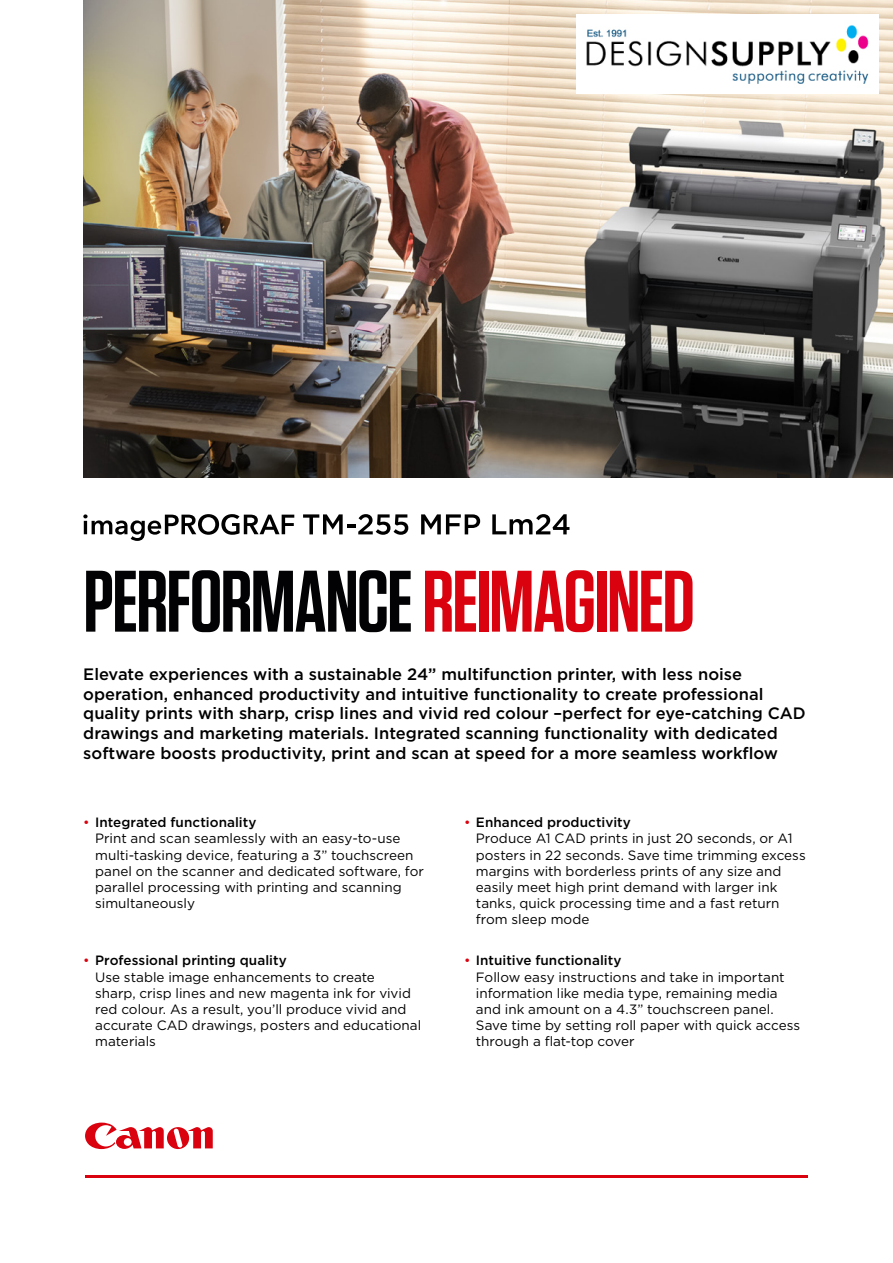
<style>
.page{position:relative;width:893px;height:1263px;background:#fff}
.page>*{position:absolute;margin:0;border:0;box-sizing:border-box;transform-origin:0 0}
.t1{font:600 87px "Tungsten";letter-spacing:-.02em;color:#020103}
.t2{font:500 16.5px/19.8px "Gotham";color:#000}
.t3{font:13.5px/16.2px "Gotham";color:#000}
.s1{color:#da020e}
.s2{font-weight:500}
</style>
<div class="page">
<svg style="left:85px;top:1122px;width:128px;height:28px"></svg>
<hr style="left:85px;top:1175px;width:723px;height:3px;background:#da020e">
<img style="left:83px;top:0;width:810px;height:478px">
<svg style="left:83px;top:514px;width:211px;height:27px"></svg>
<svg style="left:303px;top:514px;width:105px;height:21px"></svg>
<svg style="left:421px;top:514px;width:59px;height:20px"></svg>
<svg style="left:492px;top:514px;width:77px;height:20px"></svg>
<img style="left:576px;top:15px;width:302px;height:78px">
<h1 class="t1" style="left:83px;top:556px;width:613px">PERFORMANCE<span class="s1">REIMAGINED</span></h1>
<p class="t2" style="left:83px;top:664px;width:724px">Elevate experiences with a sustainable 24” multifunction printer, with less noise operation, enhanced productivity and intuitive functionality to create professional quality prints with sharp, crisp lines and vivid red colour –perfect for eye-catching CAD drawings and marketing materials. Integrated scanning functionality with dedicated software boosts productivity, print and scan at speed for a more seamless workflow</p>
<p class="t3" style="left:95px;top:814px;width:330px;text-indent:-12px"><span class="s1">•</span> <span class="s2">Integrated functionality<br></span>Print and scan seamlessly with an easy-to-use multi-tasking device, featuring a 3” touchscreen panel on the scanner and dedicated software, for parallel processing with printing and scanning simultaneously</p>
<p class="t3" style="left:95px;top:952px;width:328px;text-indent:-12px"><span class="s1">•</span> <span class="s2">Professional printing quality<br></span>Use stable image enhancements to create<br>sharp, crisp lines and new magenta ink for vivid red colour. As a result, you’ll produce vivid and accurate CAD drawings, posters and educational materials</p>
<p class="t3" style="left:476px;top:814px;width:331px;text-indent:-12px"><span class="s1">•</span> <span class="s2">Enhanced productivity<br></span>Produce A1 CAD prints in just 20 seconds, or A1 posters in 22 seconds. Save time trimming excess margins with borderless prints of any size and easily meet high print demand with larger ink tanks, quick processing time and a fast return from sleep mode</p>
<p class="t3" style="left:476px;top:952px;width:326px;text-indent:-12px"><span class="s1">•</span> <span class="s2">Intuitive functionality<br></span>Follow easy instructions and take in important information like media type, remaining media and ink amount on a 4.3” touchscreen panel.<br>Save time by setting roll paper with quick access through a flat-top cover</p>
</div>
